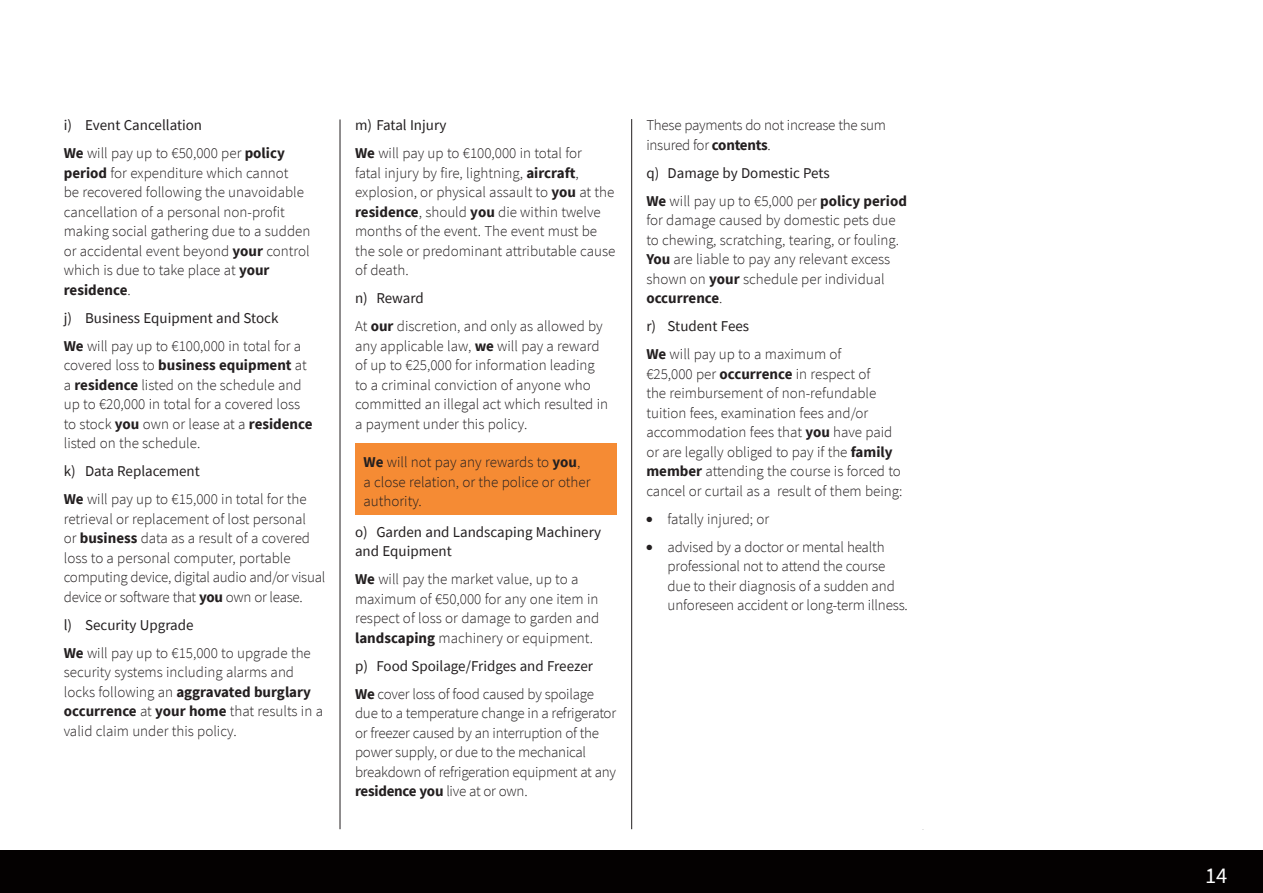
<style>
.page{position:relative;width:1263px;height:893px;background:#fff}
.page>*{position:absolute;margin:0;border:0;box-sizing:border-box;transform-origin:0 0}
.Copy_-_Heading_1{font:22.5px "Source Sans Pro";color:#fff}
.body_text{font:300 15px/19.5px "Source Sans Pro";color:#231f20}
.body_text-2{font:15px/19.5px "Source Sans Pro";color:#231f20}
.s1{font-weight:700}
</style>
<div class="page">
<div style="left:0;top:850px;width:1263px;height:43px;background:#040101"></div>
<hr style="left:340px;top:119px;width:1px;height:710px;background:#231f20">
<hr style="left:631px;top:119px;width:1px;height:710px;background:#231f20">
<div style="left:355px;top:443px;width:262px;height:72px;background:#f58b34"></div>
<p class="body_text-2" style="left:64px;top:115px;width:140px">i) Event Cancellation</p>
<p class="body_text" style="left:64px;top:144px;width:248px"><span class="s1">We</span> will pay up to €50,000 per <span class="s1">policy period</span> for expenditure which cannot<br>be recovered following the unavoidable cancellation of a personal non-profit making social gathering due to a sudden or accidental event beyond <span class="s1">your</span> control which is due to take place at <span class="s1">your residence</span>.</p>
<p class="body_text-2" style="left:64px;top:308px;width:216px">j) Business Equipment and Stock</p>
<p class="body_text" style="left:64px;top:336px;width:250px"><span class="s1">We</span> will pay up to €100,000 in total for a covered loss to <span class="s1">business equipment</span> at a <span class="s1">residence</span> listed on the schedule and up to €20,000 in total for a covered loss to stock <span class="s1">you</span> own or lease at a <span class="s1">residence </span>listed on the schedule.</p>
<p class="body_text-2" style="left:64px;top:462px;width:138px">k) Data Replacement</p>
<p class="body_text" style="left:64px;top:490px;width:263px"><span class="s1">We</span> will pay up to €15,000 in total for the retrieval or replacement of lost personal<br>or <span class="s1">business</span> data as a result of a covered loss to a personal computer, portable computing device, digital audio and/or visual device or software that <span class="s1">you</span> own or lease.</p>
<p class="body_text-2" style="left:64px;top:615px;width:131px">l) Security Upgrade</p>
<p class="body_text" style="left:64px;top:643px;width:261px"><span class="s1">We</span> will pay up to €15,000 to upgrade the security systems including alarms and locks following an <span class="s1">aggravated burglary occurrence</span> at <span class="s1">your home</span> that results in a valid claim under this policy.</p>
<p class="body_text-2" style="left:355px;top:115px;width:93px">m) Fatal Injury</p>
<p class="body_text" style="left:355px;top:144px;width:262px"><span class="s1">We</span> will pay up to €100,000 in total for<br>fatal injury by fire, lightning, <span class="s1">aircraft</span>, explosion, or physical assault to <span class="s1">you</span> at the <span class="s1">residence</span>, should <span class="s1">you</span> die within twelve months of the event. The event must be the sole or predominant attributable cause of death.</p>
<p class="body_text-2" style="left:355px;top:288px;width:70px">n) Reward</p>
<p class="body_text" style="left:355px;top:317px;width:255px">At <span class="s1">our</span> discretion, and only as allowed by any applicable law, <span class="s1">we</span> will pay a reward of up to €25,000 for information leading to a criminal conviction of anyone who committed an illegal act which resulted in a payment under this policy.</p>
<p class="body_text" style="left:364px;top:452px;width:228px"><span class="s1">We</span> will not pay any rewards to <span class="s1">you</span>, a close relation, or the police or other authority.</p>
<p class="body_text-2" style="left:355px;top:522px;width:248px">o) Garden and Landscaping Machinery and Equipment</p>
<p class="body_text" style="left:355px;top:569px;width:246px"><span class="s1">We</span> will pay the market value, up to a maximum of €50,000 for any one item in respect of loss or damage to garden and <span class="s1">landscaping</span> machinery or equipment.</p>
<p class="body_text-2" style="left:355px;top:656px;width:239px">p) Food Spoilage/Fridges and Freezer</p>
<p class="body_text" style="left:355px;top:684px;width:263px"><span class="s1">We</span> cover loss of food caused by spoilage due to a temperature change in a refrigerator or freezer caused by an interruption of the power supply, or due to the mechanical breakdown of refrigeration equipment at any <span class="s1">residence you</span> live at or own.</p>
<p class="body_text" style="left:646px;top:116px;width:241px">These payments do not increase the sum insured for <span class="s1">contents</span>.</p>
<p class="body_text-2" style="left:646px;top:163px;width:185px">q) Damage by Domestic Pets</p>
<p class="body_text" style="left:646px;top:191px;width:262px"><span class="s1">We</span> will pay up to €5,000 per <span class="s1">policy period </span>for damage caused by domestic pets due to chewing, scratching, tearing, or fouling.<br><span class="s1">You</span> are liable to pay any relevant excess shown on <span class="s1">your</span> schedule per individual <span class="s1">occurrence</span>.</p>
<p class="body_text-2" style="left:646px;top:316px;width:104px">r) Student Fees</p>
<p class="body_text" style="left:646px;top:345px;width:258px"><span class="s1">We</span> will pay up to a maximum of<br>€25,000 per <span class="s1">occurrence</span> in respect of<br>the reimbursement of non-refundable tuition fees, examination fees and/or accommodation fees that <span class="s1">you</span> have paid or are legally obliged to pay if the <span class="s1">family member</span> attending the course is forced to cancel or curtail as a result of them being:</p>
<p class="body_text" style="left:646px;top:509px;width:124px">● fatally injured; or</p>
<p class="body_text" style="left:668px;top:537px;width:242px;text-indent:-21px">● advised by a doctor or mental health professional not to attend the course due to their diagnosis of a sudden and unforeseen accident or long-term illness.</p>
<p class="Copy_-_Heading_1" style="left:1205px;top:861px;width:24px">14</p>
</div>
